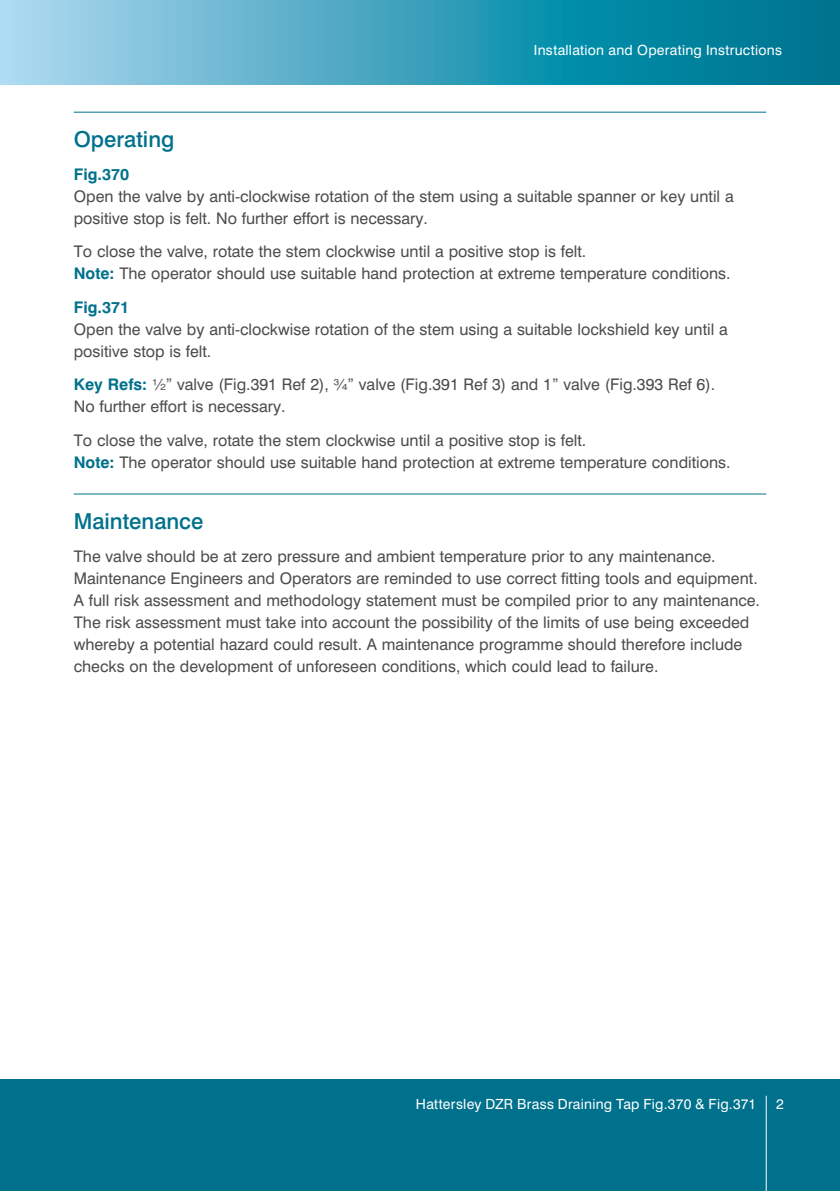
<style>
.page{position:relative;width:840px;height:1191px;background:#fff}
.page>*{position:absolute;margin:0;border:0;box-sizing:border-box;transform-origin:0 0}
.t1{font:500 22px "Swiss 721 BT";color:#00718c}
.t2{font:16px/22px "Swiss 721 BT";color:#4b4c4d}
.t3{font:14px "Swiss 721 BT";letter-spacing:.02em;color:#fff}
.s1{font-weight:700;color:#00718c}
</style>
<div class="page">
<div style="left:0;top:1079px;width:839px;height:112px;background:#00718c"></div>
<hr style="left:74px;top:112px;width:691px;height:1px;background:#00718c">
<hr style="left:74px;top:493px;width:691px;height:1px;background:#00718c">
<hr style="left:765px;top:1095px;width:1px;height:96px;background:#fff">
<svg style="left:1px;top:0;width:838px;height:85px;background:#3fa2bc"></svg>
<hr style="left:0;top:0;width:1px;height:85px;background:#afddf3">
<p class="t3" style="left:533px;top:41px;width:249px">Installation and Operating Instructions</p>
<p class="t1" style="left:74px;top:125px;width:102px">Operating</p>
<p class="t2" style="left:74px;top:163px;width:661px"><span class="s1">Fig.370<br></span>Open the valve by anti-clockwise rotation of the stem using a suitable spanner or key until a positive stop is felt. No further effort is necessary.</p>
<p class="t2" style="left:74px;top:241px;width:658px">To close the valve, rotate the stem clockwise until a positive stop is felt.<br><span class="s1">Note:</span> The operator should use suitable hand protection at extreme temperature conditions.</p>
<p class="t2" style="left:74px;top:296px;width:655px"><span class="s1">Fig.371<br></span>Open the valve by anti-clockwise rotation of the stem using a suitable lockshield key until a positive stop is felt.</p>
<p class="t2" style="left:74px;top:373px;width:642px"><span class="s1">Key Refs:</span> ½” valve (Fig.391 Ref 2), ¾” valve (Fig.391 Ref 3) and 1” valve (Fig.393 Ref 6).<br>No further effort is necessary.</p>
<p class="t2" style="left:74px;top:429px;width:658px">To close the valve, rotate the stem clockwise until a positive stop is felt.<br><span class="s1">Note:</span> The operator should use suitable hand protection at extreme temperature conditions.</p>
<p class="t1" style="left:74px;top:507px;width:131px">Maintenance</p>
<p class="t2" style="left:74px;top:545px;width:687px">The valve should be at zero pressure and ambient temperature prior to any maintenance.<br>Maintenance Engineers and Operators are reminded to use correct fitting tools and equipment.<br>A full risk assessment and methodology statement must be compiled prior to any maintenance.<br>The risk assessment must take into account the possibility of the limits of use being exceeded whereby a potential hazard could result. A maintenance programme should therefore include checks on the development of unforeseen conditions, which could lead to failure.</p>
<p class="t3" style="left:415px;top:1095px;width:341px">Hattersley DZR Brass Draining Tap Fig.370 &amp; Fig.371</p>
<p class="t3" style="left:775px;top:1095px;width:9px">2</p>
</div>
